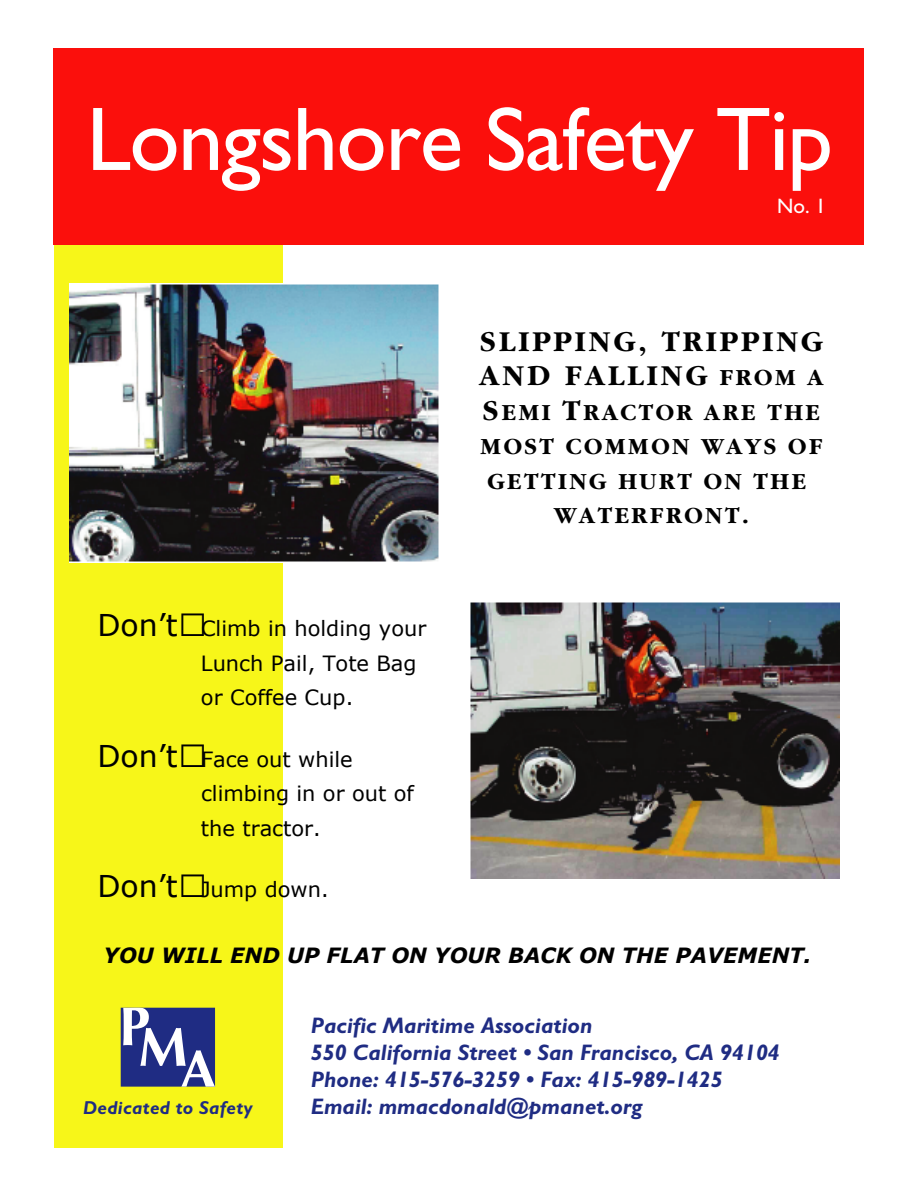
<style>
.page{position:relative;width:918px;height:1188px;background:#fff}
.page>*{position:absolute;margin:0;border:0;box-sizing:border-box;transform-origin:0 0}
.t1{font:90.9px "Gill Sans";letter-spacing:-.015em;color:#fff}
.t2{font:700 30px/34.5px "Garamond";letter-spacing:.105em;color:#000}
.t3{font:700 24px/34.5px "Garamond";letter-spacing:.105em;color:#000;text-align:center}
.t4{font:italic 700 22.5px/27px "Gill Sans";color:#1f2c83}
.t5{font:21px/34.5px "Verdana";color:#000}
.t6{font:italic 700 21px "Verdana";color:#000}
.t7{font:21px "Gill Sans";color:#fff}
.t8{font:italic 700 18.75px "Gill Sans";letter-spacing:.015em;color:#1f2c83}
.s1{font-size:30px}
.s2{font-size:24px}
</style>
<div class="page">
<div style="left:54px;top:55px;width:228px;height:1093px;background:#f7f619"></div>
<div style="left:54px;top:48px;width:810px;height:197px;background:#fb0f0c"></div>
<img style="left:470px;top:602px;width:370px;height:277px">
<img style="left:69px;top:284px;width:370px;height:278px">
<svg style="left:121px;top:1008px;width:94px;height:79px;background:#545e9f"></svg>
<h1 class="t1" style="left:87px;top:87px;width:748px">Longshore Safety Tip</h1>
<p class="t7" style="left:777px;top:194px;width:50px">No. 1</p>
<p class="t5" style="left:201px;top:611px;width:227px;text-indent:-103px"><span class="s1">Don’t</span> Climb in holding your<br>Lunch Pail, Tote Bag or Coffee Cup.</p>
<p class="t5" style="left:201px;top:741px;width:214px;text-indent:-103px"><span class="s1">Don’t</span> Face out while climbing in or out of the tractor.</p>
<p class="t5" style="left:98px;top:872px;width:233px"><span class="s1">Don’t</span> Jump down.</p>
<h2 class="t2" style="left:480px;top:324px;width:345px">SLIPPING, TRIPPING<br>AND FALLING <span class="s2">FROM A</span></h2>
<p class="t3" style="left:481px;top:395px;width:343px"><span class="s1">S</span>EMI <span class="s1">T</span>RACTOR ARE THE<br>MOST COMMON WAYS OF<br>GETTING HURT ON THE<br>WATERFRONT.</p>
<p class="t6" style="left:104px;top:942px;width:709px">YOU WILL END UP FLAT ON YOUR BACK ON THE PAVEMENT.</p>
<p class="t8" style="left:83px;top:1097px;width:171px">Dedicated to Safety</p>
<p class="t4" style="left:311px;top:1012px;width:470px">Pacific Maritime Association<br>550 California Street • San Francisco, CA 94104<br>Phone: 415-576-3259 • Fax: 415-989-1425<br>Email: mmacdonald@pmanet.org</p>
</div>
